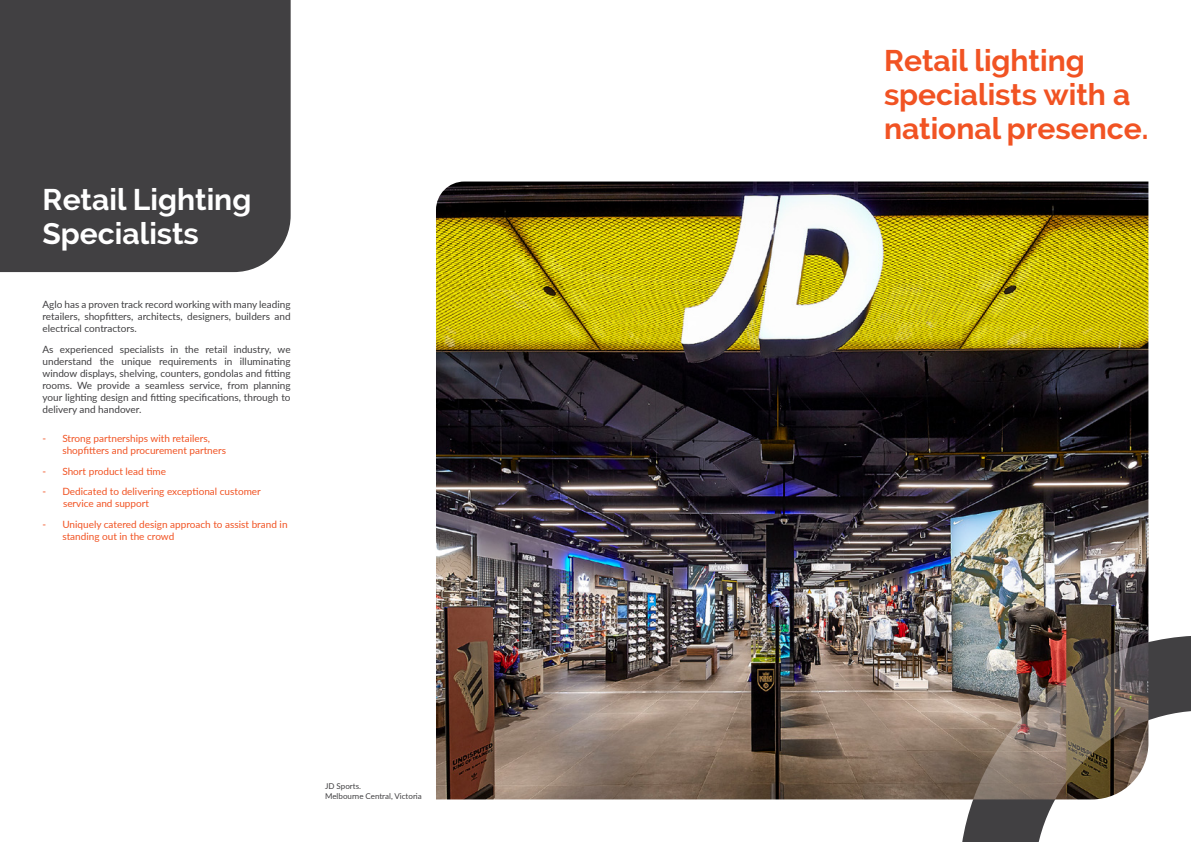
<style>
.page{position:relative;width:1191px;height:842px;background:#fff}
.page>*{position:absolute;margin:0;border:0;box-sizing:border-box;transform-origin:0 0}
.t1{font:700 30px/34px "Raleway";color:#f15323}
.t2{font:700 30px/34px "Raleway";color:#fff}
.t3{font:10px/12px "Lato";color:#414042;text-align:justify}
.t4{font:10px/12px "Lato";color:#f15323}
.t5{font:8px/10px "Lato";color:#414042}
</style>
<div class="page">
<div style="left:0;top:0;width:291px;height:272px;background:#414042"></div>
<img style="left:436px;top:182px;width:712px;height:617px">
<svg style="left:959px;top:635px;width:232px;height:207px"></svg>
<h1 class="t2" style="left:43px;top:185px;width:210px">Retail Lighting<br>Specialists</h1>
<p class="t3" style="left:43px;top:300px;width:250px">Aglo has a proven track record working with many leading retailers, shopfitters, architects, designers, builders and electrical contractors.</p>
<p class="t3" style="left:43px;top:343px;width:250px">As experienced specialists in the retail industry, we understand the unique requirements in illuminating window displays, shelving, counters, gondolas and fitting rooms. We provide a seamless service, from planning your lighting design and fitting specifications, through to delivery and handover.</p>
<p class="t4" style="left:62px;top:433px;width:165px;text-indent:-20px">- Strong partnerships with retailers, shopfitters and procurement partners</p>
<p class="t4" style="left:43px;top:466px;width:125px">- Short product lead time</p>
<p class="t4" style="left:63px;top:486px;width:199px;text-indent:-20px">- Dedicated to delivering exceptional customer service and support</p>
<p class="t4" style="left:62px;top:519px;width:227px;text-indent:-20px">- Uniquely catered design approach to assist brand in standing out in the crowd</p>
<p class="t5" style="left:325px;top:782px;width:98px">JD Sports.<br>Melbourne Central, Victoria</p>
<h1 class="t1" style="left:884px;top:46px;width:266px">Retail lighting specialists with a national presence.</h1>
</div>
